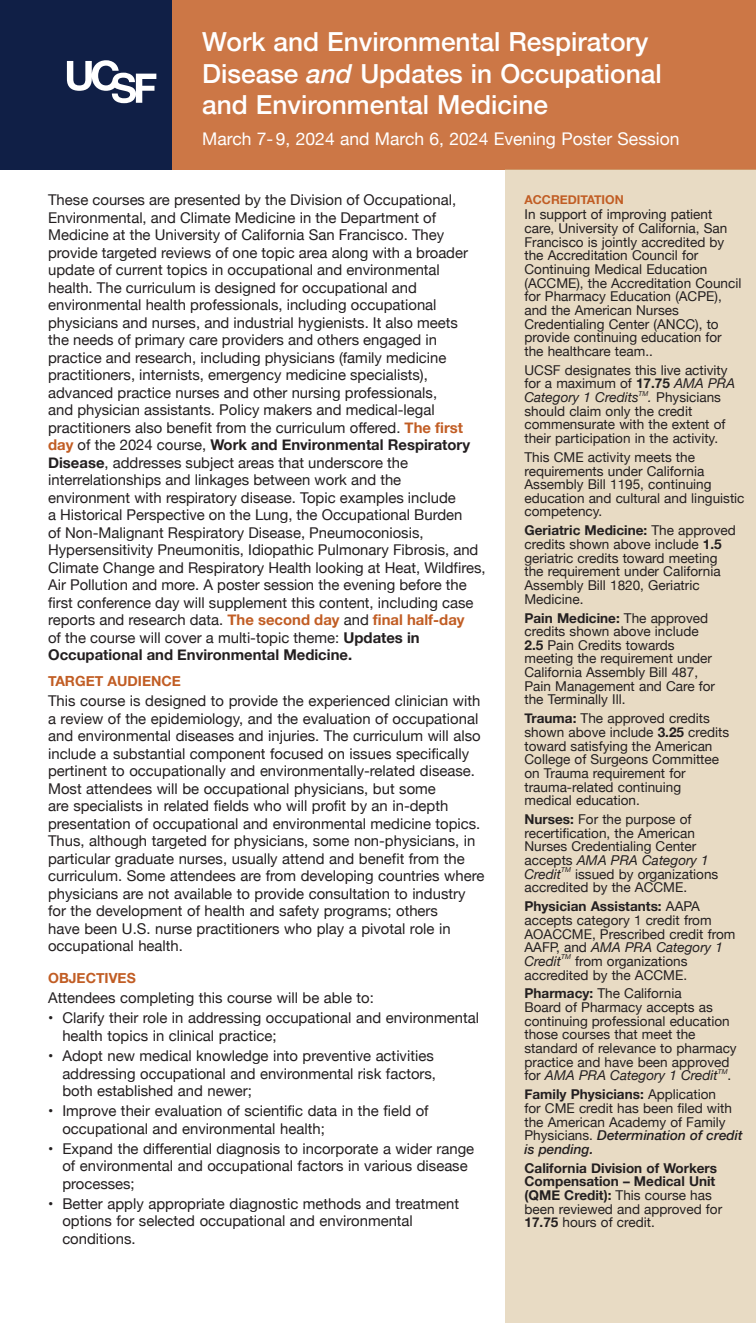
<style>
.page{position:relative;width:756px;height:1323px;background:#fff}
.page>*{position:absolute;margin:0;border:0;box-sizing:border-box;transform-origin:0 0}
.t1{font:500 26.25px/31.5px "Helvetica Neue";color:#fff}
.t2{font:17.5px "Helvetica Neue";color:#fff}
.t3{font:14.88px/17.5px "Helvetica Neue";color:#231f20}
.t4{font:700 14px "Helvetica Neue";color:#c15d24}
.t5{font:13.65px/13.7px "Helvetica Neue";color:#231f20}
.t6{font:700 13.65px/13.7px "Helvetica Neue";color:#231f20}
.t7{font:700 12.25px "Helvetica Neue";color:#c15d24}
.t8{font:italic 6.83px "Helvetica Neue";color:#231f20}
.s1{font-style:italic}
.s2{font-weight:700;color:#c15d24}
.s3{font-weight:700}
.s4{font-weight:500;font-style:italic}
.s5{font-weight:400}
</style>
<div class="page">
<div style="left:166px;top:0;width:590px;height:169px;background:#cc7746"></div>
<div style="left:506px;top:169px;width:250px;height:1154px;background:#e8dbc4"></div>
<div style="left:0;top:0;width:170px;height:169px;background:#101f46"></div>
<svg style="left:67px;top:60px;width:89px;height:43px"></svg>
<h1 class="t1" style="left:202px;top:26px;width:461px">Work and Environmental Respiratory<br>Disease <span class="s1">and</span> Updates in Occupational and Environmental Medicine</h1>
<p class="t2" style="left:202px;top:128px;width:479px">March 7- 9, 2024 and March 6, 2024 Evening Poster Session</p>
<p class="t3" style="left:48px;top:191px;width:439px">These courses are presented by the Division of Occupational, Environmental, and Climate Medicine in the Department of Medicine at the University of California San Francisco. They provide targeted reviews of one topic area along with a broader update of current topics in occupational and environmental health. The curriculum is designed for occupational and environmental health professionals, including occupational physicians and nurses, and industrial hygienists. It also meets<br>the needs of primary care providers and others engaged in practice and research, including physicians (family medicine practitioners, internists, emergency medicine specialists), advanced practice nurses and other nursing professionals,<br>and physician assistants. Policy makers and medical-legal practitioners also benefit from the curriculum offered. <span class="s2">The first day</span> of the 2024 course, <span class="s3">Work and Environmental Respiratory Disease</span>, addresses subject areas that underscore the interrelationships and linkages between work and the environment with respiratory disease. Topic examples include<br>a Historical Perspective on the Lung, the Occupational Burden<br>of Non-Malignant Respiratory Disease, Pneumoconiosis, Hypersensitivity Pneumonitis, Idiopathic Pulmonary Fibrosis, and Climate Change and Respiratory Health looking at Heat, Wildfires, Air Pollution and more. A poster session the evening before the first conference day will supplement this content, including case reports and research data. <span class="s2">The second day</span> and <span class="s2">final half-day<br></span>of the course will cover a multi-topic theme: <span class="s3">Updates in Occupational and Environmental Medicine.</span></p>
<p class="t4" style="left:48px;top:672px;width:134px">TARGET AUDIENCE</p>
<p class="t3" style="left:48px;top:692px;width:438px">This course is designed to provide the experienced clinician with a review of the epidemiology, and the evaluation of occupational and environmental diseases and injuries. The curriculum will also include a substantial component focused on issues specifically pertinent to occupationally and environmentally-related disease.<br>Most attendees will be occupational physicians, but some<br>are specialists in related fields who will profit by an in-depth presentation of occupational and environmental medicine topics.<br>Thus, although targeted for physicians, some non-physicians, in particular graduate nurses, usually attend and benefit from the curriculum. Some attendees are from developing countries where physicians are not available to provide consultation to industry for the development of health and safety programs; others<br>have been U.S. nurse practitioners who play a pivotal role in occupational health.</p>
<p class="t4" style="left:48px;top:970px;width:89px">OBJECTIVES</p>
<p class="t3" style="left:48px;top:989px;width:327px">Attendees completing this course will be able to:</p>
<p class="t3" style="left:62px;top:1009px;width:418px;text-indent:-14px">• Clarify their role in addressing occupational and environmental health topics in clinical practice;</p>
<p class="t3" style="left:62px;top:1047px;width:375px;text-indent:-14px">• Adopt new medical knowledge into preventive activities addressing occupational and environmental risk factors, both established and newer;</p>
<p class="t3" style="left:62px;top:1102px;width:368px;text-indent:-14px">• Improve their evaluation of scientific data in the field of occupational and environmental health;</p>
<p class="t3" style="left:62px;top:1140px;width:413px;text-indent:-14px">• Expand the differential diagnosis to incorporate a wider range of environmental and occupational factors in various disease processes;</p>
<p class="t3" style="left:62px;top:1195px;width:398px;text-indent:-14px">• Better apply appropriate diagnostic methods and treatment options for selected occupational and environmental conditions.</p>
<p class="t7" style="left:525px;top:192px;width:101px">ACCREDITATION</p>
<p class="t5" style="left:525px;top:207px;width:218px">In support of improving patient care, University of California, San<br>Francisco is jointly accredited by the Accreditation Council for<br>Continuing Medical Education (ACCME), the Accreditation Council for Pharmacy Education (ACPE), and the American Nurses<br>Credentialing Center (ANCC), to provide continuing education for the healthcare team..</p>
<p class="t5" style="left:525px;top:363px;width:212px">UCSF designates this live activity for a maximum of <span class="s3">17.75</span> <span class="s1">AMA PRA<br>Category 1 Credits</span></p>
<p class="t8" style="left:639px;top:389px;width:11px">TM</p>
<p class="t5" style="left:525px;top:390px;width:202px;text-indent:124px"><span class="s1">.</span> Physicians should claim only the credit commensurate with the extent of their participation in the activity.</p>
<p class="t5" style="left:525px;top:450px;width:222px">This CME activity meets the requirements under California<br>Assembly Bill 1195, continuing education and cultural and linguistic competency.</p>
<p class="t5" style="left:525px;top:524px;width:213px"><span class="s3">Geriatric Medicine:</span> The approved credits shown above include <span class="s3">1.5 </span>geriatric credits toward meeting the requirement under California<br>Assembly Bill 1820, Geriatric<br>Medicine.</p>
<p class="t5" style="left:525px;top:611px;width:192px"><span class="s3">Pain Medicine:</span> The approved credits shown above include<br><span class="s3">2.5</span> Pain Credits towards meeting the requirement under<br>California Assembly Bill 487,<br>Pain Management and Care for the Terminally Ill.</p>
<p class="t5" style="left:525px;top:711px;width:206px"><span class="s3">Trauma:</span> The approved credits shown above include <span class="s3">3.25</span> credits toward satisfying the American<br>College of Surgeons Committee on Trauma requirement for trauma-related continuing medical education.</p>
<p class="t5" style="left:525px;top:812px;width:186px"><span class="s3">Nurses:</span> For the purpose of recertification, the American<br>Nurses Credentialing Center accepts <span class="s1">AMA PRA Category 1<br>Credit</span></p>
<p class="t8" style="left:561px;top:866px;width:11px">TM</p>
<p class="t5" style="left:525px;top:867px;width:195px;text-indent:51px">issued by organizations accredited by the ACCME.</p>
<p class="t5" style="left:525px;top:899px;width:212px"><span class="s3">Physician Assistants:</span> AAPA accepts category 1 credit from<br>AOACCME, Prescribed credit from<br>AAFP, and <span class="s1">AMA PRA Category 1<br>Credit</span></p>
<p class="t8" style="left:561px;top:953px;width:11px">TM</p>
<p class="t5" style="left:525px;top:954px;width:165px;text-align:right">from organizations accredited by the ACCME.</p>
<p class="t5" style="left:525px;top:987px;width:214px"><span class="s3">Pharmacy:</span> The California<br>Board of Pharmacy accepts as continuing professional education those courses that meet the standard of relevance to pharmacy practice and have been approved for <span class="s1">AMA PRA Category 1 Credit</span></p>
<p class="t8" style="left:718px;top:1067px;width:11px">TM</p>
<p class="t5" style="left:728px;top:1068px;width:5px">.</p>
<p class="t5" style="left:525px;top:1087px;width:220px"><span class="s3">Family Physicians:</span> Application<br>for CME credit has been filed with the American Academy of Family<br>Physicians. <span class="s4">Determination of credit is pending.</span></p>
<p class="t6" style="left:525px;top:1161px;width:199px">California Division of Workers<br>Compensation – Medical Unit (QME Credit): <span class="s5">This course has been reviewed and approved for<br></span>17.75 <span class="s5">hours of credit.</span></p>
</div>
